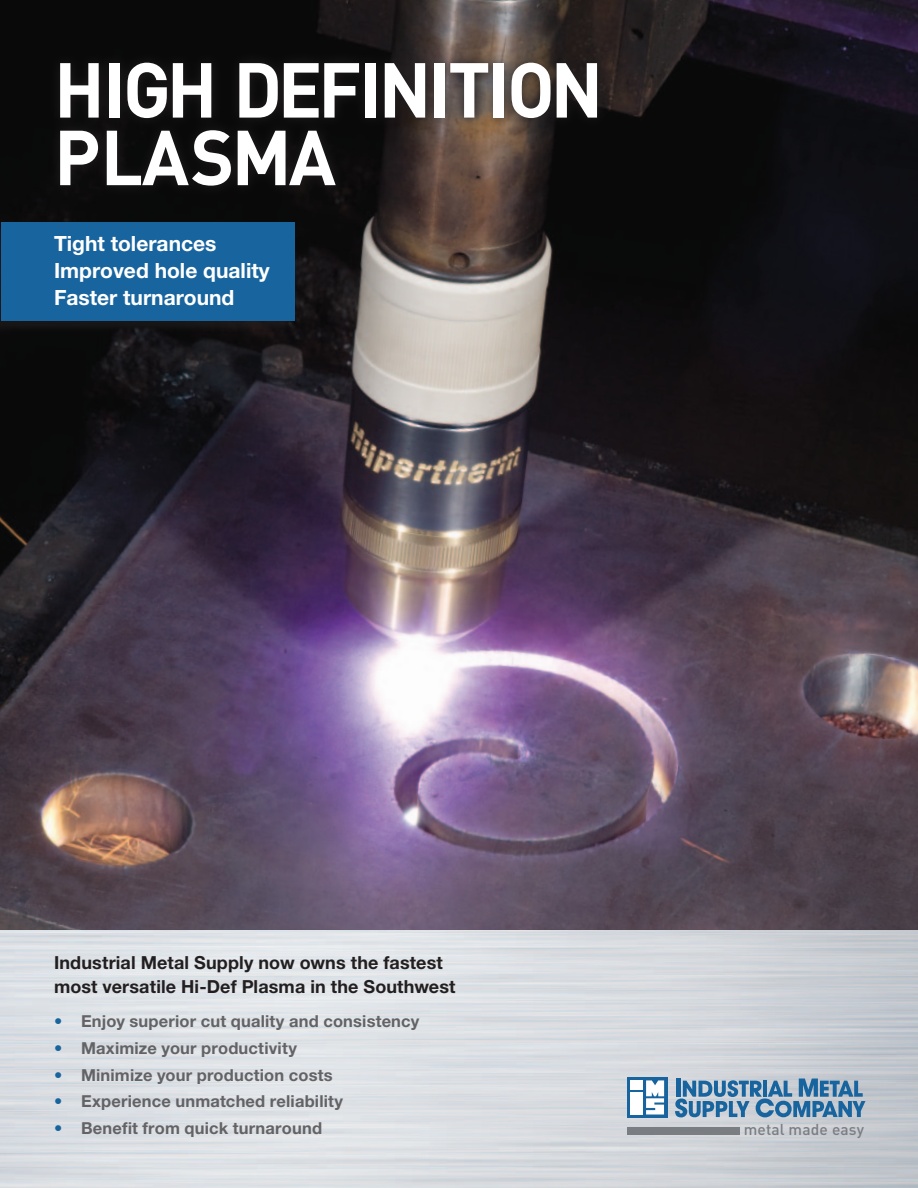
<style>
.page{position:relative;width:918px;height:1188px;background:#fff}
.page>*{position:absolute;margin:0;border:0;box-sizing:border-box;transform-origin:0 0}
.HEADLINE{font:700 76.5px/67.5px "DIN";letter-spacing:-.04em;color:#fff}
.small_white_type{font:700 21px "Helvetica Neue";color:#fff}
.subheads{font:700 18px/24px "Helvetica Neue";letter-spacing:.005em;color:#231f20}
.body{font:700 16.5px "Helvetica Neue";letter-spacing:.01em;color:#636366}
.t1{font:500 15.6px "DIN";letter-spacing:.01em;color:#7a7e83}
.s1{font-weight:300;color:#18649e}
</style>
<div class="page">
<img style="left:0;top:0;width:918px;height:929px">
<img style="left:0;top:931px;width:918px;height:257px">
<div style="left:0;top:223px;width:292px;height:110px;background:#161414"></div>
<div style="left:1px;top:222px;width:293px;height:99px;background:#18649e"></div>
<div style="left:627px;top:1127px;width:112px;height:8px;background:#7a7e83"></div>
<div style="left:627px;top:1077px;width:40px;height:41px;background:#18649e"></div>
<svg style="left:675px;top:1079px;width:190px;height:38px;background:#7299b9"></svg>
<div style="left:630px;top:1080px;width:13px;height:10px;background:#fff"></div>
<div style="left:630px;top:1092px;width:13px;height:23px;background:#fff"></div>
<svg style="left:646px;top:1080px;width:18px;height:35px"></svg>
<svg style="left:48px;top:50px;width:561px;height:148px;background:#221d1c"></svg>
<p class="HEADLINE" style="left:54px;top:53px;width:551px">HIGH DEFINITION<br>PLASMA</p>
<p class="small_white_type" style="left:54px;top:230px;width:164px">Tight tolerances</p>
<p class="small_white_type" style="left:54px;top:257px;width:217px">Improved hole quality</p>
<p class="small_white_type" style="left:54px;top:284px;width:182px">Faster turnaround</p>
<p class="subheads" style="left:54px;top:950px;width:403px">Industrial Metal Supply now owns the fastest most versatile Hi-Def Plasma in the Southwest</p>
<p class="body" style="left:54px;top:1011px;width:367px"><span class="s1">•</span> Enjoy superior cut quality and consistency</p>
<p class="body" style="left:54px;top:1038px;width:244px"><span class="s1">•</span> Maximize your productivity</p>
<p class="body" style="left:54px;top:1065px;width:280px"><span class="s1">•</span> Minimize your production costs</p>
<p class="body" style="left:54px;top:1091px;width:291px"><span class="s1">•</span> Experience unmatched reliability</p>
<p class="body" style="left:54px;top:1118px;width:270px"><span class="s1">•</span> Benefit from quick turnaround</p>
<p class="t1" style="left:744px;top:1120px;width:122px">metal made easy</p>
</div>
